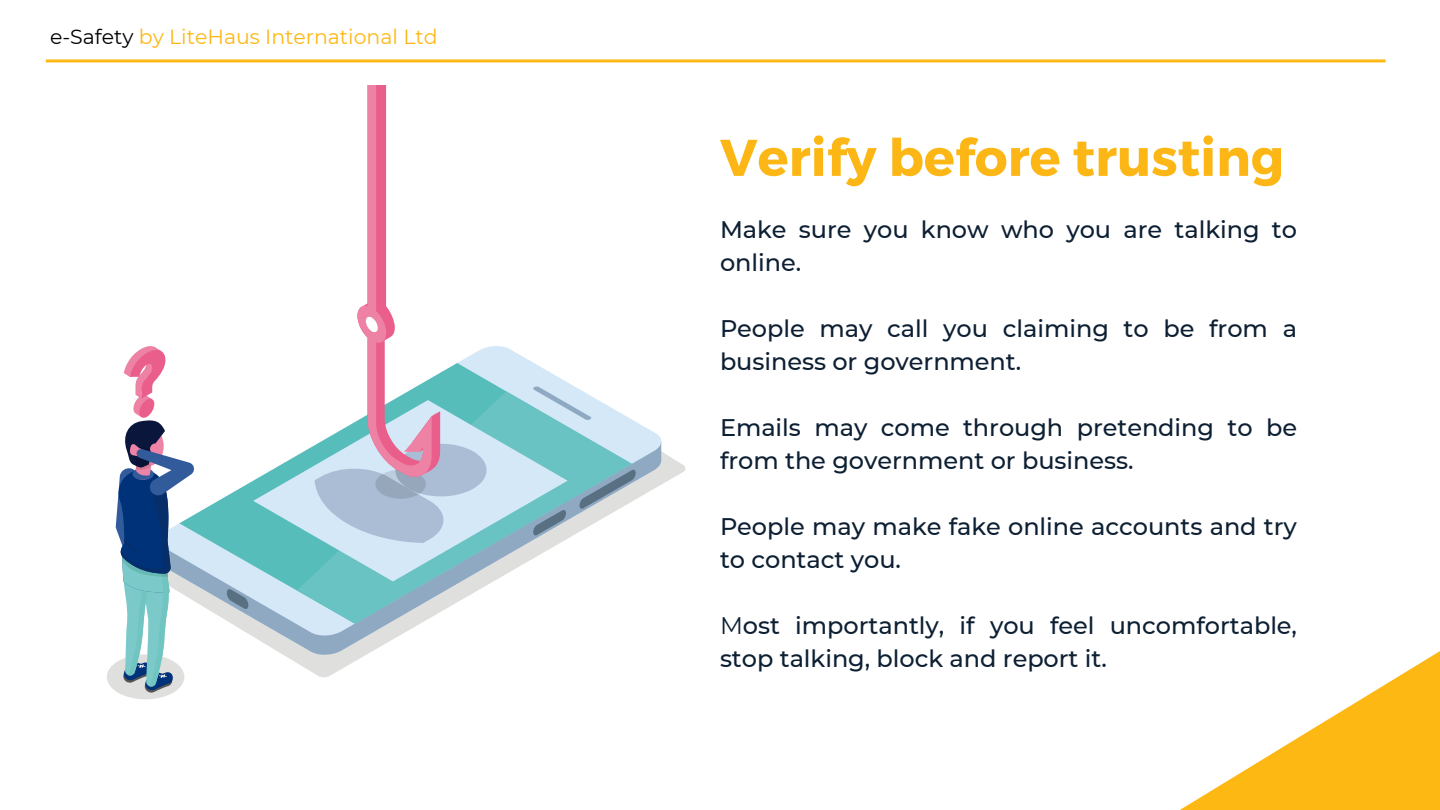
<style>
.page{position:relative;width:1440px;height:810px;background:#fff}
.page>*{position:absolute;margin:0;border:0;box-sizing:border-box;transform-origin:0 0}
.t1{font:700 51.6px "Montserrat";color:#fcb716}
.t2{font:500 24px/33px "Montserrat";color:#0d1f33}
.t3{font:20.5px "Montserrat";color:#fdb814}
.s1{color:#000}
.s2{font-weight:400}
</style>
<div class="page">
<hr style="left:46px;top:59px;width:1340px;height:3px;background:#fdb814">
<svg style="left:286px;top:453px;width:400px;height:224px"></svg>
<svg style="left:254px;top:637px;width:344px;height:19px"></svg>
<svg style="left:233px;top:346px;width:431px;height:291px"></svg>
<svg style="left:195px;top:363px;width:437px;height:261px"></svg>
<svg style="left:506px;top:386px;width:155px;height:150px"></svg>
<svg style="left:297px;top:391px;width:335px;height:233px"></svg>
<svg style="left:107px;top:346px;width:88px;height:353px"></svg>
<svg style="left:253px;top:400px;width:315px;height:181px"></svg>
<svg style="left:315px;top:85px;width:176px;height:458px"></svg>
<div style="left:598px;top:633px;width:187px;height:171px;background:#fff"></div>
<svg style="left:1180px;top:651px;width:260px;height:159px"></svg>
<h2 class="t3" style="left:50px;top:25px;width:389px"><span class="s1">e-Safety</span> by LiteHaus International Ltd</h2>
<h2 class="t1" style="left:720px;top:124px;width:566px">Verify before trusting</h2>
<p class="t2" style="left:720px;top:212px;width:579px">Make sure you know who you are talking to online.</p>
<p class="t2" style="left:720px;top:311px;width:579px">People may call you claiming to be from a business or government.</p>
<h1 class="t2" style="left:720px;top:410px;width:579px">Emails may come through pretending to be from the government or business.</h1>
<h2 class="t2" style="left:720px;top:509px;width:579px">People may make fake online accounts and try to contact you.</h2>
<h2 class="t2" style="left:720px;top:608px;width:579px"><span class="s2">M</span>ost importantly, if you feel uncomfortable, stop talking, block and report it.</h2>
</div>
